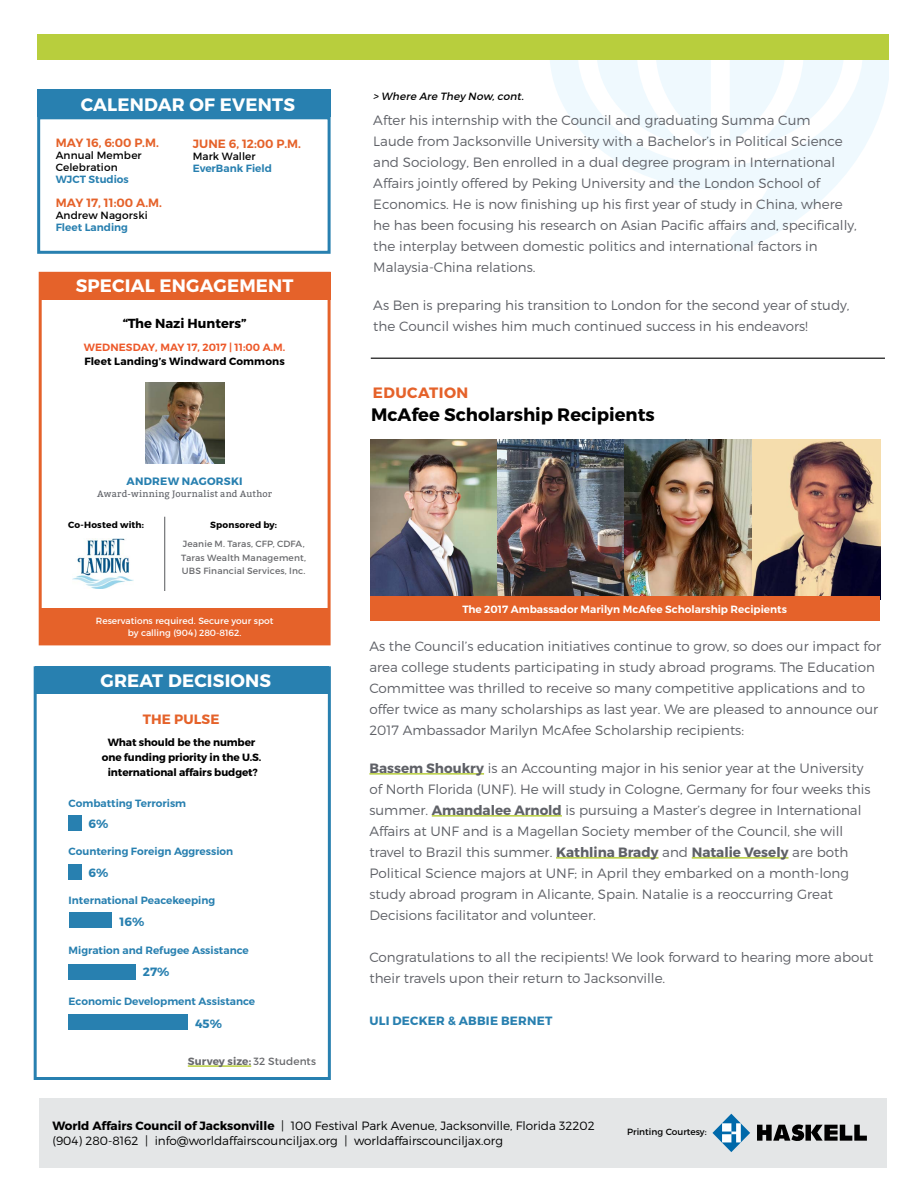
<style>
.page{position:relative;width:918px;height:1188px;background:#fff}
.page>*{position:absolute;margin:0;border:0;box-sizing:border-box;transform-origin:0 0}
.t1{font:700 18px "Montserrat";letter-spacing:.01em;color:#fff}
.t2{font:700 18px "Montserrat";color:#000}
.t3{font:700 15px "Montserrat";letter-spacing:.035em;color:#e5622a}
.t4{font:300 13.5px/21px "Montserrat";color:#5f6167}
.t5{font:700 13.5px "Montserrat";letter-spacing:.01em;color:#e5622a}
.t6{font:700 13.05px "Montserrat";color:#000}
.t7{font:300 12px/15px "Montserrat";color:#000}
.t8{font:600 12px "Montserrat";color:#e5622a}
.t9{font:700 12px "Montserrat";letter-spacing:.02em;color:#2880b0}
.t10{font:700 10.65px "Montserrat";letter-spacing:.02em;color:#2880b0}
.t11{font:600 10.5px "Montserrat";color:#2880b0}
.t12{font:700 10.5px/15px "Montserrat";letter-spacing:-.01em;color:#000;text-align:center}
.t13{font:600 10.5px "Montserrat";color:#fff}
.t14{font:10.5px/12px "Montserrat";letter-spacing:.01em;color:#000}
.t15{font:600 10.5px "Montserrat";color:#ed592a}
.t16{font:700 10.5px "Montserrat";letter-spacing:.01em;color:#000}
.t17{font:italic 10.5px "Montserrat";color:#000}
.t18{font:700 10.5px "Montserrat";letter-spacing:.01em;color:#696a6d}
.t19{font:9.15px "Bitter";letter-spacing:.025em;color:#5f6167}
.t20{font:9px/13.5px "Montserrat";letter-spacing:.015em;color:#696a6d}
.t21{font:9px/12px "Montserrat";color:#fff;text-align:center}
.t22{font:700 9px "Montserrat";letter-spacing:.015em;color:#000}
.t23{font:9px "Montserrat";color:#000}
.s1{font-weight:400}
.s2{font-weight:700}
</style>
<div class="page">
<svg style="left:549px;top:59px;width:340px;height:192px"></svg>
<svg style="left:578px;top:59px;width:285px;height:106px"></svg>
<div style="left:69px;top:1014px;width:119px;height:16px;background:#2880b0"></div>
<img style="left:371px;top:440px;width:509px;height:157px">
<hr style="left:369px;top:773px;width:115px;height:2px;background:#b8ce3d">
<hr style="left:432px;top:815px;width:130px;height:2px;background:#b8ce3d">
<hr style="left:556px;top:857px;width:103px;height:2px;background:#b8ce3d">
<hr style="left:692px;top:857px;width:97px;height:2px;background:#b8ce3d">
<div style="left:37px;top:34px;width:852px;height:25px;background:#b8ce3d"></div>
<div style="left:39px;top:1098px;width:847px;height:69px;background:#e4e6e7"></div>
<svg style="left:712px;top:1114px;width:38px;height:38px"></svg>
<svg style="left:757px;top:1124px;width:110px;height:17px"></svg>
<div style="left:37px;top:89px;width:294px;height:28px;background:#2880b0"></div>
<div style="left:35px;top:666px;width:294px;height:28px;background:#2880b0"></div>
<div style="left:37px;top:116px;width:294px;height:138px;border:3px solid #2880b0"></div>
<div style="left:371px;top:597px;width:509px;height:24px;background:#e5622a"></div>
<div style="left:34px;top:666px;width:297px;height:414px;border:3px solid #2880b0"></div>
<hr style="left:188px;top:1065px;width:63px;height:2px;background:#b8ce3d">
<div style="left:69px;top:815px;width:13px;height:16px;background:#2880b0"></div>
<div style="left:69px;top:864px;width:13px;height:15px;background:#2880b0"></div>
<div style="left:69px;top:965px;width:67px;height:15px;background:#2880b0"></div>
<div style="left:69px;top:913px;width:43px;height:15px;background:#2880b0"></div>
<hr style="left:371px;top:358px;width:514px;height:1px;background:#000">
<div style="left:39px;top:272px;width:292px;height:373px;border:3px solid #e5622a"></div>
<div style="left:39px;top:272px;width:292px;height:28px;background:#e5622a"></div>
<div style="left:39px;top:609px;width:291px;height:35px;background:#e5622a"></div>
<img style="left:145px;top:382px;width:79px;height:82px">
<img style="left:72px;top:539px;width:62px;height:50px">
<hr style="left:164px;top:517px;width:1px;height:74px;background:#696a6d">
<h1 class="t1" style="left:81px;top:94px;width:216px">CALENDAR OF EVENTS</h1>
<p class="t8" style="left:56px;top:136px;width:105px">MAY 16, 6:00 P.M.</p>
<p class="t14" style="left:56px;top:150px;width:88px">Annual Member<br>Celebration</p>
<p class="t11" style="left:56px;top:173px;width:75px">WJCT Studios</p>
<p class="t8" style="left:56px;top:196px;width:108px">MAY 17, 11:00 A.M.</p>
<p class="t14" style="left:56px;top:210px;width:93px">Andrew Nagorski</p>
<p class="t11" style="left:56px;top:221px;width:74px">Fleet Landing</p>
<p class="t8" style="left:193px;top:136px;width:110px">JUNE 6, 12:00 P.M.</p>
<p class="t14" style="left:193px;top:150px;width:64px">Mark Waller</p>
<p class="t11" style="left:193px;top:161px;width:81px">EverBank Field</p>
<h1 class="t1" style="left:76px;top:275px;width:219px">SPECIAL ENGAGEMENT</h1>
<p class="t6" style="left:123px;top:316px;width:125px">“The Nazi Hunters”</p>
<p class="t15" style="left:84px;top:341px;width:203px">WEDNESDAY, MAY 17, 2017 | 11:00 A.M.</p>
<p class="t16" style="left:84px;top:355px;width:202px">Fleet Landing’s Windward Commons</p>
<p class="t10" style="left:127px;top:475px;width:118px">ANDREW NAGORSKI</p>
<p class="t19" style="left:97px;top:487px;width:176px">Award-winning Journalist and Author</p>
<p class="t22" style="left:68px;top:519px;width:77px">Co-Hosted with:</p>
<p class="t22" style="left:210px;top:519px;width:68px">Sponsored by:</p>
<p class="t20" style="left:181px;top:537px;width:126px">Jeanie M. Taras, CFP, CDFA,<br>Taras Wealth Management,<br>UBS Financial Services, Inc.</p>
<p class="t21" style="left:96px;top:614px;width:179px">Reservations required. Secure your spot by calling (904) 280-8162.</p>
<h1 class="t1" style="left:101px;top:670px;width:172px">GREAT DECISIONS</h1>
<p class="t5" style="left:143px;top:711px;width:78px">THE PULSE</p>
<p class="t12" style="left:102px;top:735px;width:161px">What should be the number one funding priority in the U.S. international affairs budget?</p>
<p class="t11" style="left:69px;top:797px;width:119px">Combatting Terrorism</p>
<p class="t11" style="left:69px;top:845px;width:166px">Countering Foreign Aggression</p>
<p class="t9" style="left:89px;top:816px;width:21px">6%</p>
<p class="t9" style="left:89px;top:865px;width:21px">6%</p>
<p class="t11" style="left:69px;top:894px;width:148px">International Peacekeeping</p>
<p class="t9" style="left:120px;top:914px;width:26px">16%</p>
<p class="t11" style="left:69px;top:944px;width:182px">Migration and Refugee Assistance</p>
<p class="t9" style="left:143px;top:964px;width:28px">27%</p>
<p class="t11" style="left:69px;top:994px;width:188px">Economic Development Assistance</p>
<p class="t9" style="left:195px;top:1016px;width:29px">45%</p>
<p class="t18" style="left:188px;top:1055px;width:130px">Survey size: <span class="s1">32 Students</span></p>
<p class="t17" style="left:373px;top:89px;width:154px">&gt; Where Are They Now,cont.</p>
<p class="t4" style="left:373px;top:110px;width:485px">After his internship with the Council and graduating Summa Cum<br>Laude from Jacksonville University with a Bachelor’s in Political Science and Sociology, Ben enrolled in a dual degree program in International Affairs jointly offered by Peking University and the London School of Economics. He is now finishing up his first year of study in China, where he has been focusing his research on Asian Pacific affairs and, specifically, the interplay between domestic politics and international factors in Malaysia-China relations.</p>
<p class="t4" style="left:373px;top:294px;width:478px">As Ben is preparing his transition to London for the second year of study, the Council wishes him much continued success in his endeavors!</p>
<p class="t3" style="left:373px;top:383px;width:97px">EDUCATION</p>
<h1 class="t2" style="left:371px;top:404px;width:285px">McAfee Scholarship Recipients</h1>
<p class="t13" style="left:463px;top:603px;width:326px">The 2017 Ambassador Marilyn McAfee Scholarship Recipients</p>
<p class="t4" style="left:369px;top:635px;width:513px">As the Council’s education initiatives continue to grow, so does our impact for area college students participating in study abroad programs. The Education Committee was thrilled to receive so many competitive applications and to offer twice as many scholarships as last year. We are pleased to announce our 2017 Ambassador Marilyn McAfee Scholarship recipients:</p>
<p class="t4" style="left:369px;top:757px;width:503px"><span class="s2">Bassem Shoukry</span> is an Accounting major in his senior year at the University of North Florida (UNF). He will study in Cologne, Germany for four weeks this summer. <span class="s2">Amandalee Arnold</span> is pursuing a Master’s degree in International Affairs at UNF and is a Magellan Society member of the Council, she will travel to Brazil this summer. <span class="s2">Kathlina Brady</span> and <span class="s2">Natalie Vesely</span> are both Political Science majors at UNF; in April they embarked on a month-long study abroad program in Alicante, Spain. Natalie is a reoccurring Great Decisions facilitator and volunteer.</p>
<p class="t4" style="left:369px;top:946px;width:506px">Congratulations to all the recipients! We look forward to hearing more about their travels upon their return to Jacksonville.</p>
<p class="t9" style="left:369px;top:1013px;width:185px">ULI DECKER &amp; ABBIE BERNET</p>
<p class="t7" style="left:52px;top:1118px;width:544px"><span class="s2">World Affairs Council of Jacksonville</span> | 100 Festival Park Avenue, Jacksonville, Florida 32202 (904) 280-8162 | info@worldaffairscounciljax.org | worldaffairscounciljax.org</p>
<p class="t23" style="left:627px;top:1126px;width:81px">Printing Courtesy:</p>
</div>
